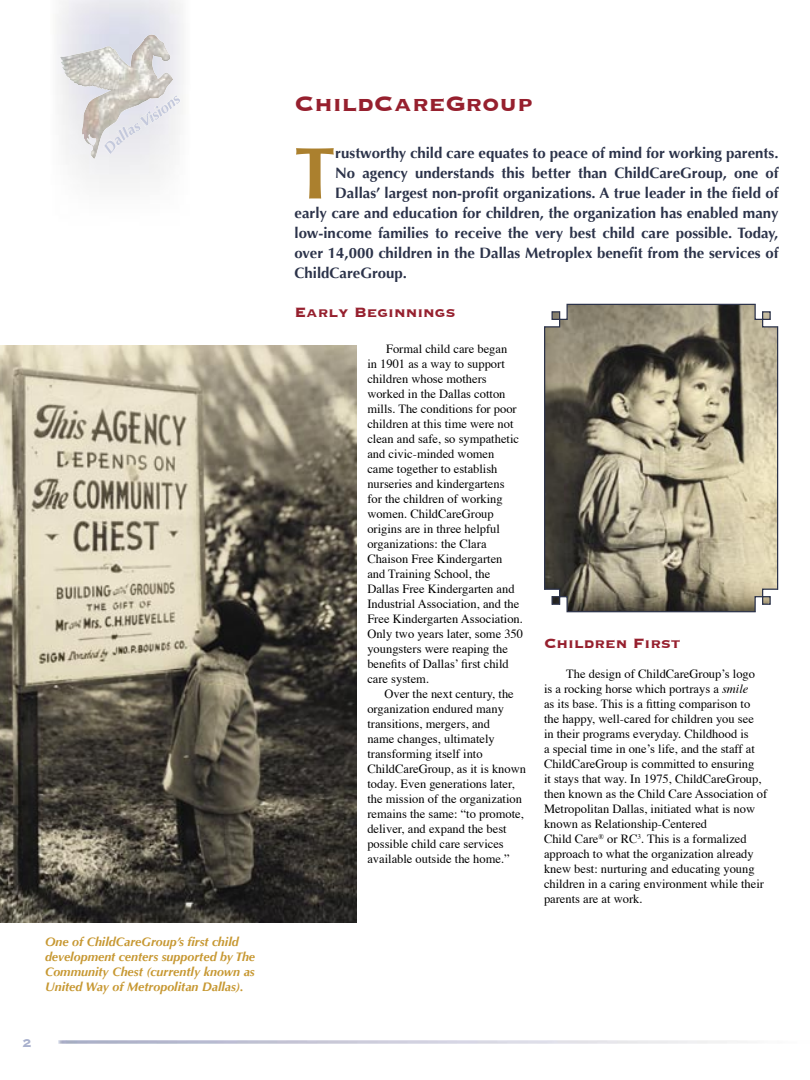
<style>
.page{position:relative;width:810px;height:1080px;background:#fff}
.page>*{position:absolute;margin:0;border:0;box-sizing:border-box;transform-origin:0 0}
.t1{font:700 73.38px "Optima";color:#ab802e}
.t2{font:700 27.5px "Copperplate";color:#96202e}
.t3{font:700 17.5px "Copperplate";color:#96202e}
.t4{font:700 15px "Optima";color:#2c334a}
.t5{font:700 15px "Copperplate";color:#a9b1cd}
.t6{font:12.5px/15px "Times";color:#000}
.t7{font:italic 700 12.5px/15px "Optima";color:#c79832}
.s1{font-style:italic}
</style>
<div class="page">
<img style="left:57px;top:0;width:126px;height:183px">
<img style="left:60px;top:35px;width:113px;height:70px">
<img style="left:103px;top:139px;width:15px;height:15px">
<svg style="left:113px;top:95px;width:68px;height:51px"></svg>
<img style="left:0;top:346px;width:356px;height:576px">
<img style="left:545px;top:305px;width:232px;height:306px">
<hr style="left:544px;top:327px;width:1px;height:262px;background:#2c334a">
<hr style="left:567px;top:611px;width:188px;height:1px;background:#2c334a">
<svg style="left:544px;top:589px;width:24px;height:24px"></svg>
<hr style="left:777px;top:327px;width:1px;height:262px;background:#2c334a">
<svg style="left:755px;top:589px;width:24px;height:24px"></svg>
<hr style="left:567px;top:304px;width:188px;height:1px;background:#2c334a">
<svg style="left:755px;top:304px;width:24px;height:24px"></svg>
<svg style="left:544px;top:304px;width:24px;height:24px"></svg>
<p class="t7" style="left:45px;top:935px;width:212px">One of ChildCareGroup’s first child development centers supported by The Community Chest (currently known as United Way of Metropolitan Dallas).</p>
<p class="t5" style="left:22px;top:1033px;width:11px">2</p>
<h2 class="t2" style="left:295px;top:86px;width:240px">ChildCareGroup</h2>
<h1 class="t1" style="left:295px;top:131px;width:42px">T</h1>
<p class="t4" style="left:335px;top:145px;width:445px">rustworthy child care equates to peace of mind for working parents.</p>
<p class="t4" style="left:335px;top:165px;width:445px">No agency understands this better than ChildCareGroup, one of</p>
<p class="t4" style="left:335px;top:185px;width:445px">Dallas’ largest non-profit organizations. A true leader in the field of</p>
<p class="t4" style="left:295px;top:205px;width:486px">early care and education for children, the organization has enabled many</p>
<p class="t4" style="left:295px;top:225px;width:485px">low-income families to receive the very best child care possible. Today,</p>
<p class="t4" style="left:295px;top:245px;width:485px">over 14,000 children in the Dallas Metroplex benefit from the services of</p>
<p class="t4" style="left:295px;top:265px;width:114px">ChildCareGroup.</p>
<h3 class="t3" style="left:295px;top:301px;width:162px">Early Beginnings</h3>
<p class="t6" style="left:367px;top:342px;width:157px;text-indent:19px">Formal child care began<br>in 1901 as a way to support children whose mothers worked in the Dallas cotton mills. The conditions for poor children at this time were not clean and safe, so sympathetic and civic-minded women came together to establish nurseries and kindergartens<br>for the children of working women. ChildCareGroup origins are in three helpful organizations: the Clara<br>Chaison Free Kindergarten and Training School, the<br>Dallas Free Kindergarten and<br>Industrial Association, and the<br>Free Kindergarten Association.<br>Only two years later, some 350 youngsters were reaping the benefits of Dallasʼ first child care system.</p>
<p class="t6" style="left:367px;top:687px;width:160px;text-indent:17px">Over the next century, the organization endured many transitions, mergers, and<br>name changes, ultimately transforming itself into<br>ChildCareGroup, as it is known today. Even generations later, the mission of the organization remains the same: “to promote, deliver, and expand the best possible child care services available outside the home.”</p>
<h3 class="t3" style="left:544px;top:632px;width:138px">Children First</h3>
<p class="t6" style="left:544px;top:667px;width:225px;text-indent:22px">The design of ChildCareGroupʼs logo<br>is a rocking horse which portrays a <span class="s1">smile<br></span>as its base. This is a fitting comparison to the happy, well-cared for children you see<br>in their programs everyday. Childhood is<br>a special time in oneʼs life, and the staff at ChildCareGroup is committed to ensuring<br>it stays that way. In 1975, ChildCareGroup, then known as the Child Care Association of Metropolitan Dallas, initiated what is now known as Relationship-Centered<br>Child Care<sup>®</sup> or RC<sup>3</sup>. This is a formalized approach to what the organization already knew best: nurturing and educating young children in a caring environment while their parents are at work.</p>
</div>
